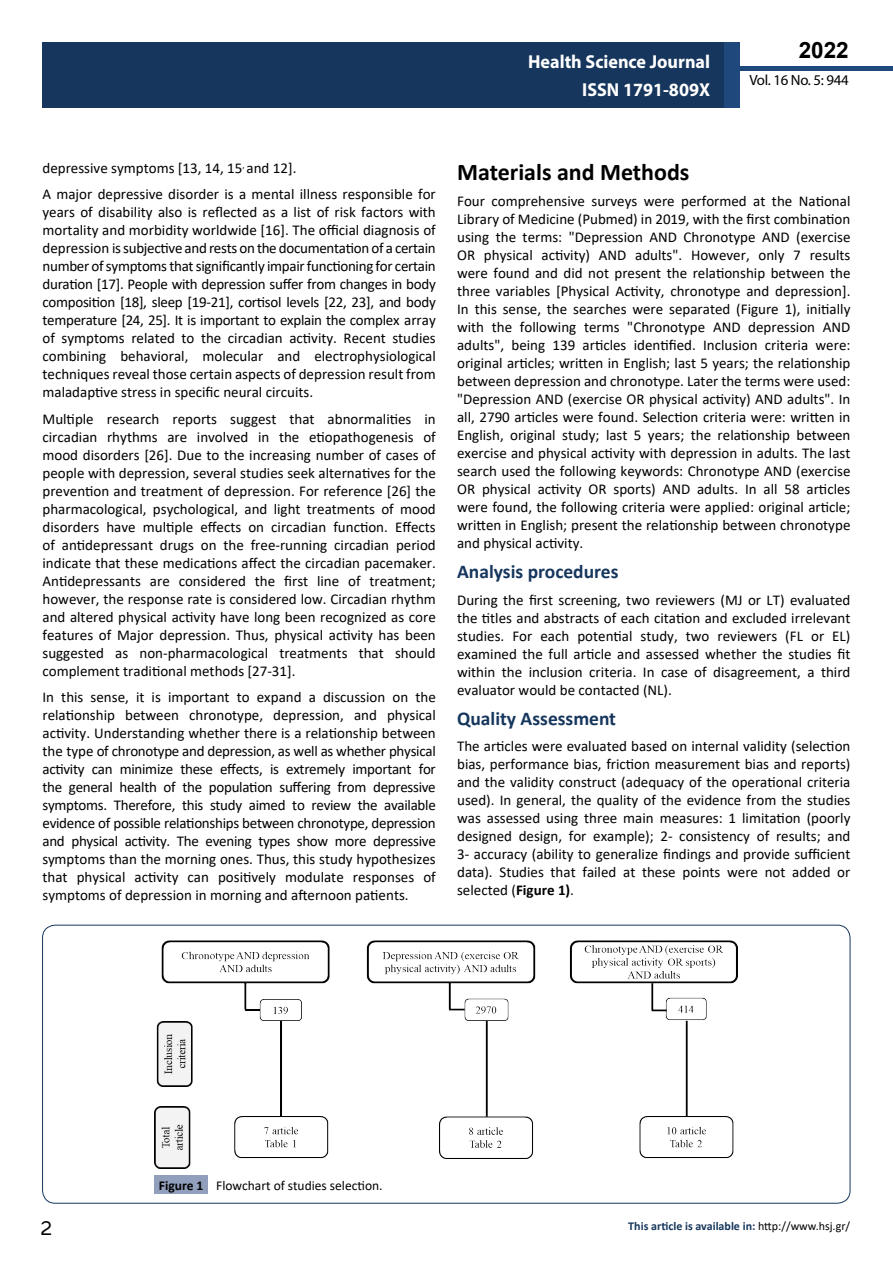
<style>
.page{position:relative;width:893px;height:1263px;background:#fff}
.page>*{position:absolute;margin:0;border:0;box-sizing:border-box;transform-origin:0 0}
.t1{font:25.5px "Tunga";color:#000}
.t2{font:700 24px "Calibri";color:#000}
.t3{font:700 22.5px "Arial";color:#000}
.t4{font:700 19.5px "Calibri";color:#16365d}
.t5{font:700 18.75px/27.2px "Myriad Pro";color:#fff;text-align:right;scale:.96 1}
.t6{font:15px/18px "Calibri";color:#000;text-align:justify}
.t7{font:14.85px "Myriad Pro";letter-spacing:-.02em;color:#000}
.t8{font:13.5px "Calibri";color:#000}
.t9{font:700 12px "Calibri";color:#16375d}
.s1{font-weight:700}
.s2{font-weight:400;color:#000}
</style>
<div class="page">
<div style="left:722px;top:66px;width:171px;height:5px;background:#1f497d"></div>
<div style="left:43px;top:42px;width:682px;height:66px;background:#16365d"></div>
<div style="left:725px;top:42px;width:15px;height:66px;background:#1f497d"></div>
<img style="left:155px;top:940px;width:583px;height:228px">
<div style="left:155px;top:1175px;width:53px;height:19px;background:#929fbc"></div>
<p class="t5" style="left:528px;top:48px;width:191px">Health Science Journal<br>ISSN 1791-809X</p>
<h3 class="t3" style="left:799px;top:35px;width:52px">2022</h3>
<p class="t7" style="left:749px;top:71px;width:101px">Vol. 16 No. 5: 944</p>
<p class="t6" style="left:43px;top:154px;width:395px;line-height:26.5px">depressive symptoms [13, 14, 15<sup>,</sup> and 12].<br>A major depressive disorder is a mental illness responsible for</p>
<p class="t6" style="left:43px;top:203px;width:395px">years of disability also is reflected as a list of risk factors with mortality and morbidity worldwide [16]. The official diagnosis of depression is subjective and rests on the documentation of a certain number of symptoms that significantly impair functioning for certain duration [17]. People with depression suffer from changes in body composition [18], sleep [19-21], cortisol levels [22, 23], and body temperature [24, 25]. It is important to explain the complex array of symptoms related to the circadian activity. Recent studies combining behavioral, molecular and electrophysiological techniques reveal those certain aspects of depression result from maladaptive stress in specific neural circuits.</p>
<p class="t6" style="left:43px;top:409px;width:395px">Multiple research reports suggest that abnormalities in circadian rhythms are involved in the etiopathogenesis of mood disorders [26]. Due to the increasing number of cases of people with depression, several studies seek alternatives for the prevention and treatment of depression. For reference [26] the pharmacological, psychological, and light treatments of mood disorders have multiple effects on circadian function. Effects of antidepressant drugs on the free-running circadian period indicate that these medications affect the circadian pacemaker.<br>Antidepressants are considered the first line of treatment; however, the response rate is considered low. Circadian rhythm and altered physical activity have long been recognized as core features of Major depression. Thus, physical activity has been suggested as non-pharmacological treatments that should complement traditional methods [27-31].</p>
<p class="t6" style="left:43px;top:688px;width:395px">In this sense, it is important to expand a discussion on the relationship between chronotype, depression, and physical activity. Understanding whether there is a relationship between the type of chronotype and depression, as well as whether physical activity can minimize these effects, is extremely important for the general health of the population suffering from depressive symptoms. Therefore, this study aimed to review the available evidence of possible relationships between chronotype, depression and physical activity. The evening types show more depressive symptoms than the morning ones. Thus, this study hypothesizes that physical activity can positively modulate responses of symptoms of depression in morning and afternoon patients.</p>
<h2 class="t2" style="left:457px;top:155px;width:234px">Materials and Methods</h2>
<p class="t6" style="left:457px;top:192px;width:395px">Four comprehensive surveys were performed at the National Library of Medicine (Pubmed) in 2019, with the first combination using the terms: "Depression AND Chronotype AND (exercise OR physical activity) AND adults". However, only 7 results were found and did not present the relationship between the three variables [Physical Activity, chronotype and depression].<br>In this sense, the searches were separated (Figure 1), initially with the following terms "Chronotype AND depression AND adults", being 139 articles identified. Inclusion criteria were: original articles; written in English; last 5 years; the relationship between depression and chronotype. Later the terms were used: "Depression AND (exercise OR physical activity) AND adults". In all, 2790 articles were found. Selection criteria were: written in English, original study; last 5 years; the relationship between exercise and physical activity with depression in adults. The last search used the following keywords: Chronotype AND (exercise OR physical activity OR sports) AND adults. In all 58 articles were found, the following criteria were applied: original article; written in English; present the relationship between chronotype and physical activity.</p>
<h3 class="t4" style="left:457px;top:558px;width:163px">Analysis procedures</h3>
<p class="t6" style="left:457px;top:590px;width:395px">During the first screening, two reviewers (MJ or LT) evaluated the titles and abstracts of each citation and excluded irrelevant studies. For each potential study, two reviewers (FL or EL) examined the full article and assessed whether the studies fit within the inclusion criteria. In case of disagreement, a third evaluator would be contacted (NL).</p>
<h3 class="t4" style="left:457px;top:704px;width:160px">Quality Assessment</h3>
<p class="t6" style="left:457px;top:737px;width:395px">The articles were evaluated based on internal validity (selection bias, performance bias, friction measurement bias and reports) and the validity construct (adequacy of the operational criteria used). In general, the quality of the evidence from the studies was assessed using three main measures: 1 limitation (poorly designed design, for example); 2- consistency of results; and 3- accuracy (ability to generalize findings and provide sufficient data). Studies that failed at these points were not added or selected (<span class="s1">Figure 1)</span>.</p>
<p class="t8" style="left:159px;top:1176px;width:225px"><span class="s1">Figure 1</span> Flowchart of studies selection.</p>
<h1 class="t1" style="left:41px;top:1211px;width:13px">2</h1>
<p class="t9" style="left:628px;top:1217px;width:223px">This article is available in: <span class="s2">http://www.hsj.gr/</span></p>
</div>
